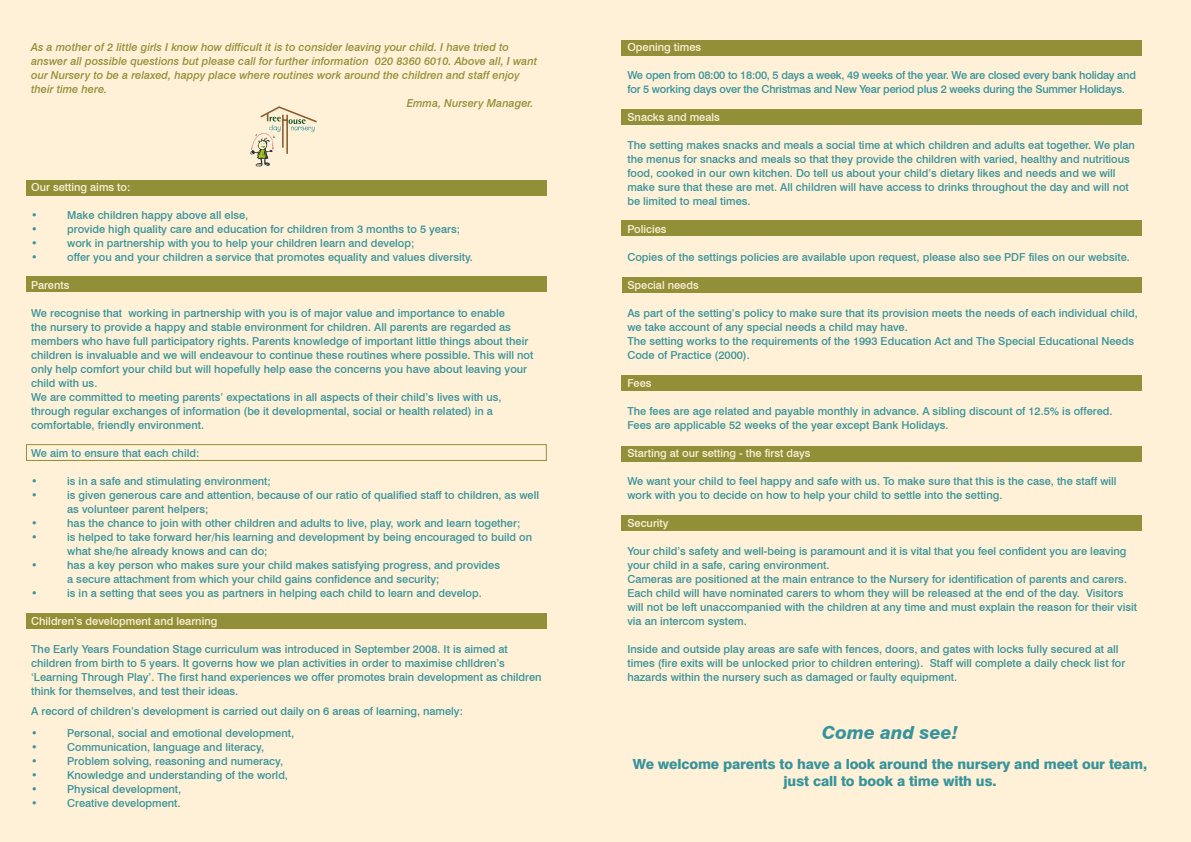
<style>
.page{position:relative;width:1191px;height:842px;background:#fff1d7}
.page>*{position:absolute;margin:0;border:0;box-sizing:border-box;transform-origin:0 0}
.t1{font:italic 800 18px "Swiss 721 BT";color:#38939b}
.t2{font:800 14px/16.8px "Swiss 721 BT";letter-spacing:-.01em;color:#38939b;text-align:center}
.t3{font:500 11px/14px "Swiss 721 BT";color:#38939b}
.t4{font:italic 500 11px "Swiss 721 BT";color:#919039}
.t5{font:500 11px/14px "Swiss 721 BT";letter-spacing:-.02em;color:#38939b}
.t6{font:500 11px "Swiss 721 BT";color:#fff0d9}
</style>
<div class="page">
<div style="left:26px;top:444px;width:520px;height:17px;border:1px solid #919039"></div>
<div style="left:26px;top:180px;width:520px;height:16px;background:#919039"></div>
<div style="left:26px;top:276px;width:520px;height:16px;background:#919039"></div>
<div style="left:26px;top:613px;width:520px;height:16px;background:#919039"></div>
<div style="left:621px;top:40px;width:521px;height:16px;background:#919039"></div>
<div style="left:621px;top:109px;width:521px;height:16px;background:#919039"></div>
<div style="left:621px;top:220px;width:521px;height:16px;background:#919039"></div>
<div style="left:622px;top:277px;width:520px;height:16px;background:#919039"></div>
<div style="left:621px;top:375px;width:521px;height:16px;background:#919039"></div>
<div style="left:621px;top:515px;width:521px;height:16px;background:#919039"></div>
<div style="left:621px;top:446px;width:521px;height:16px;background:#919039"></div>
<svg style="left:250px;top:106px;width:67px;height:61px"></svg>
<p class="t4" style="left:31px;top:40px;width:479px">As a mother of 2 little girls I know how difficult it is to consider leaving your child. I have tried to</p>
<p class="t4" style="left:31px;top:54px;width:507px">answer all possible questions but please call for further information 020 8360 6010. Above all, I want</p>
<p class="t4" style="left:31px;top:68px;width:490px">our Nursery to be a relaxed, happy place where routines work around the children and staff enjoy</p>
<p class="t4" style="left:31px;top:82px;width:78px">their time here.</p>
<p class="t4" style="left:407px;top:96px;width:128px">Emma, Nursery Manager.</p>
<p class="t6" style="left:31px;top:180px;width:101px">Our setting aims to:</p>
<p class="t3" style="left:31px;top:208px;width:8px">•</p>
<p class="t3" style="left:67px;top:208px;width:183px">Make children happy above all else,</p>
<p class="t3" style="left:31px;top:222px;width:8px">•</p>
<p class="t3" style="left:67px;top:222px;width:394px">provide high quality care and education for children from 3 months to 5 years;</p>
<p class="t3" style="left:31px;top:236px;width:8px">•</p>
<p class="t3" style="left:67px;top:236px;width:348px">work in partnership with you to help your children learn and develop;</p>
<p class="t3" style="left:31px;top:250px;width:8px">•</p>
<p class="t3" style="left:67px;top:250px;width:407px">offer you and your children a service that promotes equality and values diversity.</p>
<p class="t6" style="left:31px;top:278px;width:40px">Parents</p>
<p class="t3" style="left:31px;top:306px;width:504px">We recognise that working in partnership with you is of major value and importance to enable<br>the nursery to provide a happy and stable environment for children. All parents are regarded as members who have full participatory rights. Parents knowledge of important little things about their children is invaluable and we will endeavour to continue these routines where possible. This will not only help comfort your child but will hopefully help ease the concerns you have about leaving your child with us.<br>We are committed to meeting parents’ expectations in all aspects of their child’s lives with us, through regular exchanges of information (be it developmental, social or health related) in a comfortable, friendly environment.</p>
<p class="t3" style="left:31px;top:446px;width:170px">We aim to ensure that each child:</p>
<p class="t3" style="left:31px;top:474px;width:8px">•</p>
<p class="t3" style="left:67px;top:474px;width:205px">is in a safe and stimulating environment;</p>
<p class="t3" style="left:31px;top:488px;width:8px">•</p>
<p class="t3" style="left:67px;top:488px;width:473px">is given generous care and attention, because of our ratio of qualified staff to children, as well as volunteer parent helpers;</p>
<p class="t3" style="left:31px;top:516px;width:8px">•</p>
<p class="t3" style="left:67px;top:516px;width:454px">has the chance to join with other children and adults to live, play, work and learn together;</p>
<p class="t3" style="left:31px;top:530px;width:8px">•</p>
<p class="t3" style="left:67px;top:530px;width:466px">is helped to take forward her/his learning and development by being encouraged to build on what she/he already knows and can do;</p>
<p class="t3" style="left:31px;top:558px;width:8px">•</p>
<p class="t3" style="left:67px;top:558px;width:434px">has a key person who makes sure your child makes satisfying progress, and provides a secure attachment from which your child gains confidence and security;</p>
<p class="t3" style="left:31px;top:586px;width:8px">•</p>
<p class="t3" style="left:67px;top:586px;width:416px">is in a setting that sees you as partners in helping each child to learn and develop.</p>
<p class="t6" style="left:31px;top:614px;width:188px">Children’s development and learning</p>
<p class="t3" style="left:31px;top:642px;width:512px">The Early Years Foundation Stage curriculum was introduced in September 2008. It is aimed at children from birth to 5 years. It governs how we plan activities in order to maximise chlldren’s ‘Learning Through Play’. The first hand experiences we offer promotes brain development as children think for themselves, and test their ideas.</p>
<p class="t3" style="left:31px;top:700px;width:433px;line-height:22px">A record of children’s development is carried out daily on 6 areas of learning, namely: •</p>
<p class="t3" style="left:67px;top:726px;width:228px">Personal, social and emotional development,</p>
<p class="t3" style="left:31px;top:740px;width:8px">•</p>
<p class="t3" style="left:67px;top:740px;width:198px">Communication, language and literacy,</p>
<p class="t3" style="left:31px;top:754px;width:8px">•</p>
<p class="t3" style="left:67px;top:754px;width:217px">Problem solving, reasoning and numeracy,</p>
<p class="t3" style="left:31px;top:768px;width:8px">•</p>
<p class="t3" style="left:67px;top:768px;width:222px">Knowledge and understanding of the world,</p>
<p class="t3" style="left:31px;top:782px;width:8px">•</p>
<p class="t3" style="left:67px;top:782px;width:116px">Physical development,</p>
<p class="t3" style="left:31px;top:796px;width:8px">•</p>
<p class="t3" style="left:67px;top:796px;width:115px">Creative development.</p>
<p class="t6" style="left:627px;top:40px;width:75px">Opening times</p>
<p class="t5" style="left:627px;top:68px;width:510px">We open from 08:00 to 18:00, 5 days a week, 49 weeks of the year. We are closed every bank holiday and for 5 working days over the Christmas and New Year period plus 2 weeks during the Summer Holidays.</p>
<p class="t6" style="left:627px;top:110px;width:94px">Snacks and meals</p>
<p class="t3" style="left:627px;top:138px;width:509px">The setting makes snacks and meals a social time at which children and adults eat together. We plan the menus for snacks and meals so that they provide the children with varied, healthy and nutritious food, cooked in our own kitchen. Do tell us about your child’s dietary likes and needs and we will make sure that these are met. All children will have access to drinks throughout the day and will not be limited to meal times.</p>
<p class="t6" style="left:627px;top:222px;width:41px">Policies</p>
<p class="t3" style="left:627px;top:250px;width:504px">Copies of the settings policies are available upon request, please also see PDF files on our website.</p>
<p class="t6" style="left:627px;top:278px;width:73px">Special needs</p>
<p class="t3" style="left:627px;top:306px;width:512px">As part of the setting’s policy to make sure that its provision meets the needs of each individual child, we take account of any special needs a child may have.<br>The setting works to the requirements of the 1993 Education Act and The Special Educational Needs Code of Practice (2000).</p>
<p class="t6" style="left:627px;top:376px;width:26px">Fees</p>
<p class="t3" style="left:627px;top:404px;width:486px">The fees are age related and payable monthly in advance. A sibling discount of 12.5% is offered.<br>Fees are applicable 52 weeks of the year except Bank Holidays.</p>
<p class="t6" style="left:627px;top:446px;width:185px">Starting at our setting - the first days</p>
<p class="t3" style="left:627px;top:474px;width:491px">We want your child to feel happy and safe with us. To make sure that this is the case, the staff will work with you to decide on how to help your child to settle into the setting.</p>
<p class="t6" style="left:627px;top:516px;width:43px">Security</p>
<p class="t3" style="left:627px;top:544px;width:511px">Your child’s safety and well-being is paramount and it is vital that you feel confident you are leaving your child in a safe, caring environment.<br>Cameras are positioned at the main entrance to the Nursery for identification of parents and carers.<br>Each child will have nominated carers to whom they will be released at the end of the day. Visitors will not be left unaccompanied with the children at any time and must explain the reason for their visit via an intercom system.</p>
<p class="t3" style="left:627px;top:642px;width:499px">Inside and outside play areas are safe with fences, doors, and gates with locks fully secured at all times (fire exits will be unlocked prior to children entering). Staff will complete a daily check list for hazards within the nursery such as damaged or faulty equipment.</p>
<h1 class="t1" style="left:822px;top:722px;width:137px">Come and see!</h1>
<p class="t2" style="left:633px;top:756px;width:516px">We welcome parents to have a look around the nursery and meet our team, just call to book a time with us.</p>
</div>
